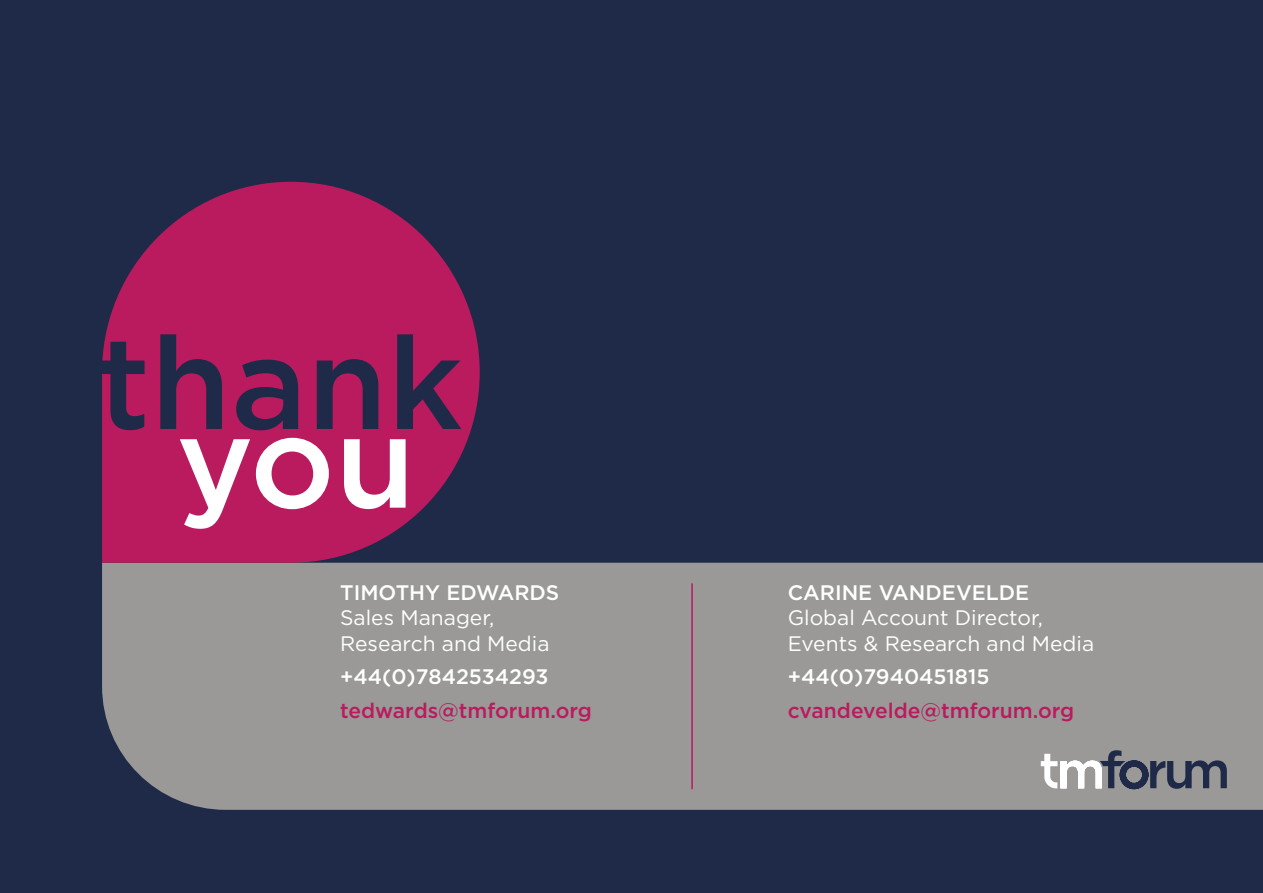
<style>
.page{position:relative;width:1263px;height:893px;background:#1e2a47}
.page>*{position:absolute;margin:0;border:0;box-sizing:border-box;transform-origin:0 0}
.t1{font:500 129.6px "Gotham";color:#1e2a47}
.t2{font:500 129.6px "Gotham";color:#fff}
.t3{font:21px/25.2px "Gotham";color:#fff}
.t4{font:500 21px "Gotham";color:#fff}
.t5{font:500 21px "Gotham";color:#b91b5e}
</style>
<div class="page">
<div style="left:102px;top:563px;width:1161px;height:247px;background:#9a9998"></div>
<svg style="left:1041px;top:750px;width:186px;height:39px"></svg>
<svg style="left:102px;top:182px;width:378px;height:381px;fill:#b91b5e"></svg>
<hr style="left:691px;top:583px;width:2px;height:206px;background:#b91b5e">
<h1 class="t1" style="left:97px;top:325px;width:367px">thank</h1>
<h1 class="t2" style="left:176px;top:404px;width:240px">you</h1>
<p class="t4" style="left:340px;top:583px;width:221px">TIMOTHY EDWARDS</p>
<p class="t3" style="left:340px;top:606px;width:211px">Sales Manager,<br>Research and Media</p>
<p class="t4" style="left:340px;top:667px;width:210px">+44(0)7842534293</p>
<p class="t5" style="left:340px;top:701px;width:253px">tedwards@tmforum.org</p>
<p class="t4" style="left:788px;top:583px;width:243px">CARINE VANDEVELDE</p>
<p class="t3" style="left:788px;top:606px;width:308px">Global Account Director,<br>Events &amp; Research and Media</p>
<p class="t4" style="left:788px;top:667px;width:203px">+44(0)7940451815</p>
<p class="t5" style="left:788px;top:701px;width:288px">cvandevelde@tmforum.org</p>
</div>
